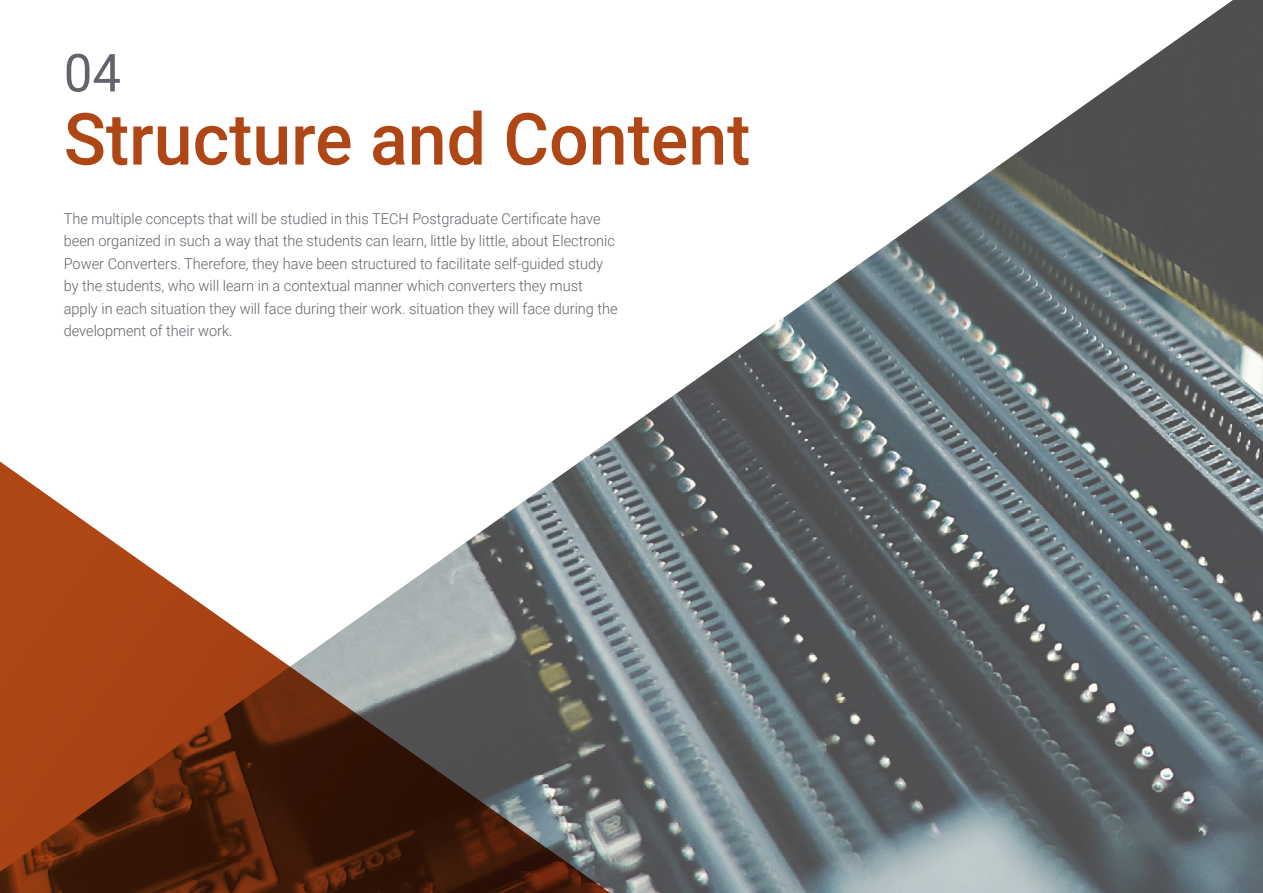
<style>
.page{position:relative;width:1263px;height:893px;background:#fff}
.page>*{position:absolute;margin:0;border:0;box-sizing:border-box;transform-origin:0 0}
.t1{font:500 72px "Roboto";color:#ae4615}
.t2{font:52.5px "Roboto";color:#61646a}
.t3{font:300 15px/22.5px "Roboto";color:#61646a}
</style>
<div class="page">
<img style="left:602px;top:0;width:661px;height:893px">
<svg style="left:0;top:446px;width:640px;height:447px"></svg>
<h2 class="t2" style="left:64px;top:36px;width:59px">04</h2>
<h1 class="t1" style="left:64px;top:89px;width:688px">Structure and Content</h1>
<p class="t3" style="left:64px;top:207px;width:555px">The multiple concepts that will be studied in this TECH Postgraduate Certificate have been organized in such a way that the students can learn, little by little, about Electronic Power Converters. Therefore, they have been structured to facilitate self-guided study by the students, who will learn in a contextual manner which converters they must apply in each situation they will face during their work. situation they will face during the development of their work.</p>
</div>
